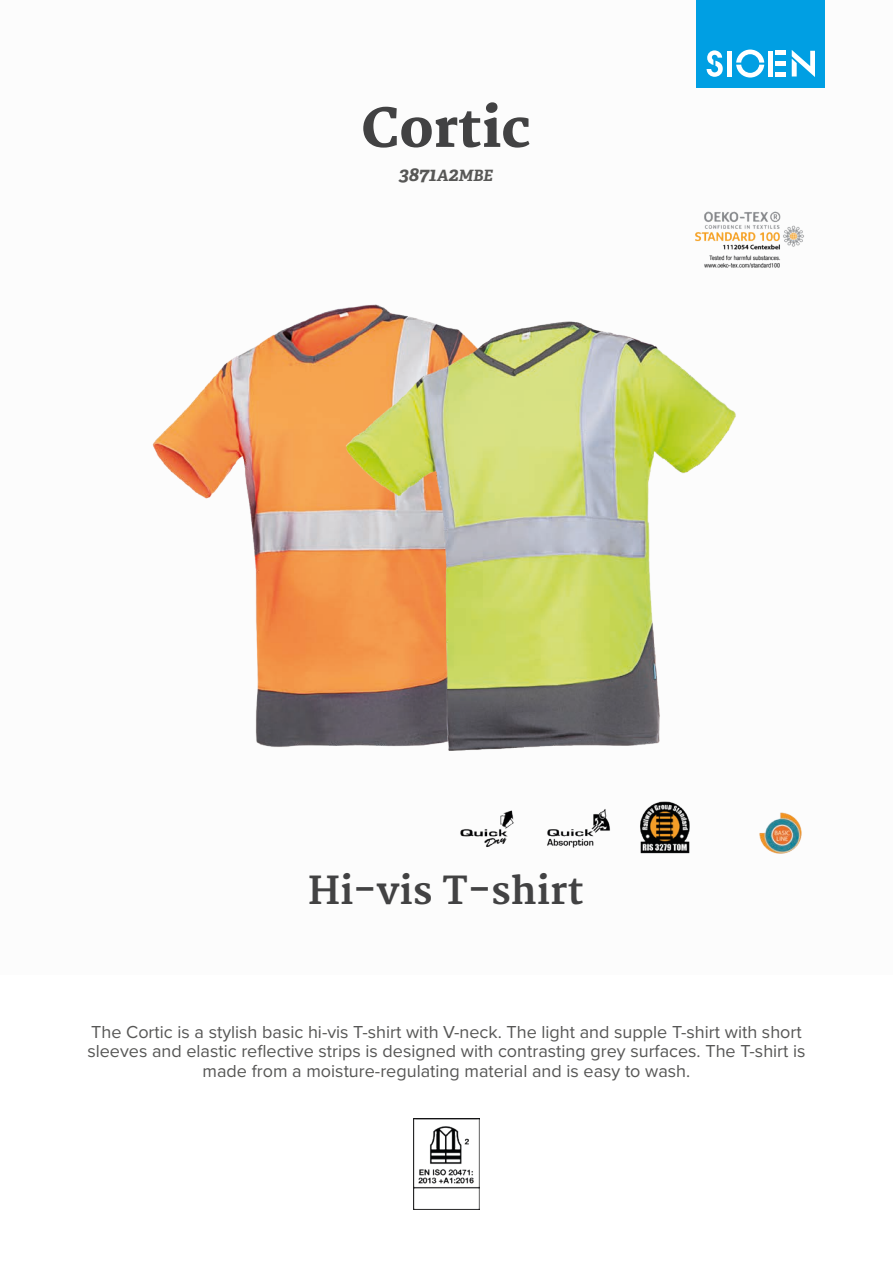
<style>
.page{position:relative;width:893px;height:1263px;background:#fff}
.page>*{position:absolute;margin:0;border:0;box-sizing:border-box;transform-origin:0 0}
.t1{font:800 52.5px "Merriweather";color:#424243}
.t2{font:700 37.5px "Merriweather";color:#424243}
.t3{font:italic 700 19.5px "Adelle PE";color:#575756}
.t4{font:18px/19.5px "Proxima Nova";color:#575756;text-align:center}
.s1{font-size:15.6px}
</style>
<div class="page">
<div style="left:697px;top:0;width:128px;height:88px;background:#009fe3"></div>
<svg style="left:707px;top:50px;width:16px;height:27px"></svg>
<svg style="left:736px;top:50px;width:28px;height:28px"></svg>
<div style="left:727px;top:51px;width:5px;height:26px;background:#fff"></div>
<div style="left:768px;top:51px;width:5px;height:26px;background:#fff"></div>
<div style="left:775px;top:72px;width:11px;height:5px;background:#fff"></div>
<div style="left:775px;top:61px;width:11px;height:5px;background:#fff"></div>
<hr style="left:775px;top:51px;width:11px;height:4px;background:#fff">
<svg style="left:792px;top:50px;width:23px;height:27px"></svg>
<img style="left:783px;top:812px;width:19px;height:42px">
<img style="left:783px;top:225px;width:21px;height:22px">
<img style="left:413px;top:1118px;width:67px;height:92px">
<img style="left:152px;top:323px;width:146px;height:424px">
<img style="left:298px;top:211px;width:485px;height:643px">
<h1 class="t1" style="left:362px;top:98px;width:170px">Cortic</h1>
<p class="t3" style="left:399px;top:160px;width:96px">3871<span class="s1">A</span>2<span class="s1">MBE</span></p>
<h2 class="t2" style="left:308px;top:869px;width:277px">Hi-vis T-shirt</h2>
<p class="t4" style="left:87px;top:1021px;width:720px">The Cortic is a stylish basic hi-vis T-shirt with V-neck. The light and supple T-shirt with short sleeves and elastic reflective strips is designed with contrasting grey surfaces. The T-shirt is made from a moisture-regulating material and is easy to wash.</p>
</div>
